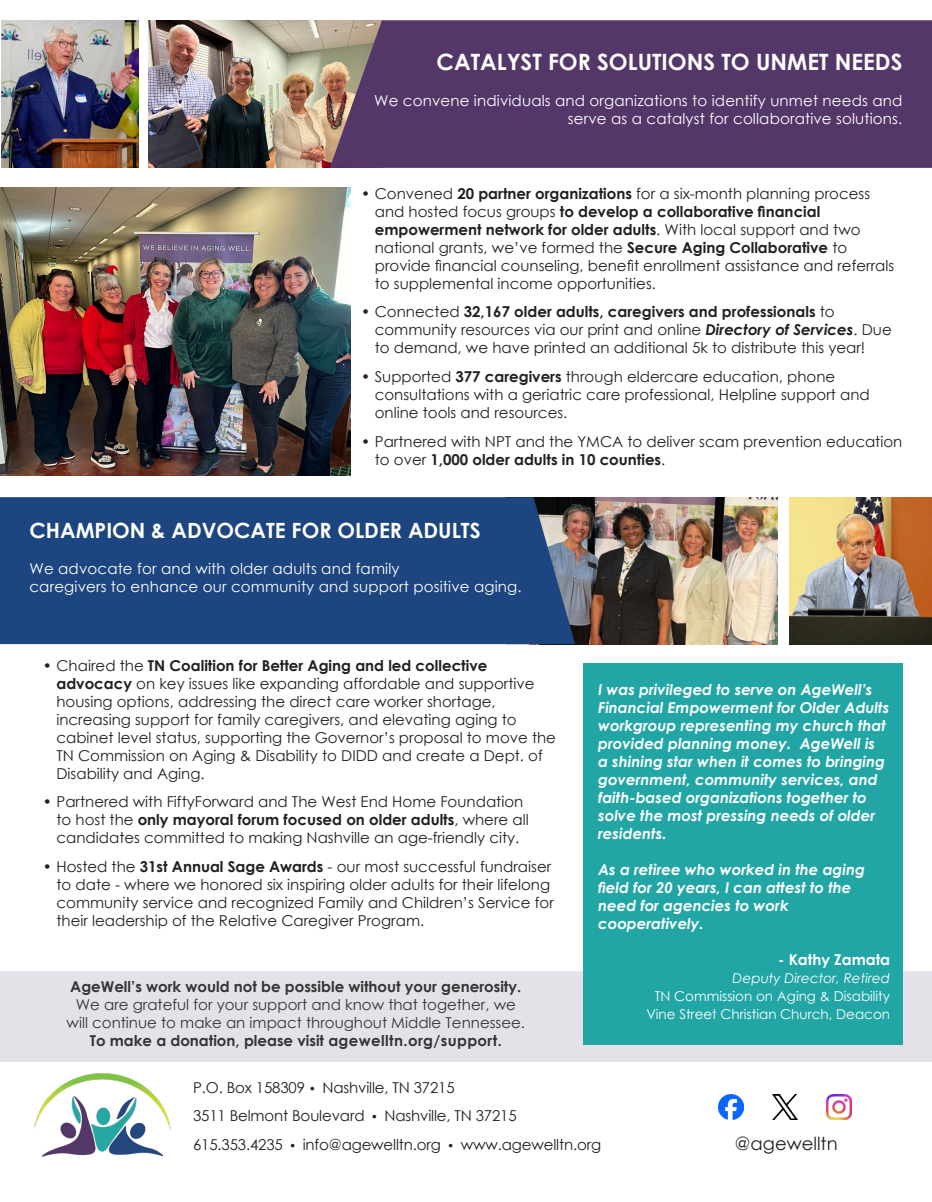
<style>
.page{position:relative;width:932px;height:1202px;background:#fff}
.page>*{position:absolute;margin:0;border:0;box-sizing:border-box;transform-origin:0 0}
.t1{font:700 22.5px "Century Gothic";color:#fff}
.t2{font:700 21px "Century Gothic";color:#fff}
.t3{font:18px "Century Gothic";color:#231f20}
.t4{font:15px/18px "Century Gothic";color:#231f20}
.t5{font:italic 700 15px/18px "Century Gothic";color:#fff}
.t6{font:700 15px/18px "Century Gothic";color:#343534;text-align:center}
.t7{font:15px/18px "Century Gothic";letter-spacing:.01em;color:#fff;text-align:right}
.t8{font:700 15px "Century Gothic";color:#fff}
.t9{font:13.5px "Century Gothic";color:#fff}
.t10{font:italic 13.5px "Century Gothic";color:#fff}
.s1{font-weight:700}
.s2{font-weight:700;font-style:italic}
.s3{font-weight:400}
.s4{font-size:12px}
</style>
<div class="page">
<img style="left:148px;top:20px;width:182px;height:148px">
<div style="left:0;top:970px;width:932px;height:91px;background:#e5e1e9"></div>
<img style="left:575px;top:497px;width:202px;height:147px">
<div style="left:0;top:497px;width:575px;height:147px;background:#1d457f"></div>
<div style="left:582px;top:663px;width:320px;height:382px;background:#22a6a5"></div>
<div style="left:330px;top:20px;width:602px;height:148px;background:#533769"></div>
<img style="left:1px;top:20px;width:138px;height:148px">
<img style="left:772px;top:1094px;width:25px;height:25px">
<img style="left:718px;top:1094px;width:25px;height:25px">
<img style="left:0;top:187px;width:350px;height:289px">
<img style="left:34px;top:1073px;width:137px;height:84px">
<img style="left:789px;top:497px;width:142px;height:147px">
<img style="left:826px;top:1094px;width:25px;height:25px">
<p class="t1" style="left:436px;top:44px;width:467px">CATALYST FOR SOLUTIONS TO UNMET NEEDS</p>
<p class="t7" style="left:374px;top:91px;width:529px">We convene individuals and organizations to identify unmet needs and serve as a catalyst for collaborative solutions.</p>
<p class="t4" style="left:375px;top:184px;width:521px;text-indent:-14px">• Convened <span class="s1">20 partner organizations</span> for a six-month planning process and hosted focus groups <span class="s1">to develop a collaborative financial empowerment network for older adults</span>. With local support and two national grants, we’ve formed the <span class="s1">Secure Aging Collaborative</span> to provide financial counseling, benefit enrollment assistance and referrals to supplemental income opportunities.</p>
<p class="t4" style="left:375px;top:303px;width:518px;text-indent:-14px">• Connected <span class="s1">32,167 older adults, caregivers and professionals</span> to community resources via our print and online <span class="s2">Directory of Services</span>. Due to demand, we have printed an additional 5k to distribute this year!</p>
<p class="t4" style="left:375px;top:367px;width:496px;text-indent:-14px">• Supported <span class="s1">377 caregivers</span> through eldercare education, phone consultations with a geriatric care professional, Helpline support and online tools and resources.</p>
<p class="t4" style="left:375px;top:432px;width:529px;text-indent:-14px">• Partnered with NPT and the YMCA to deliver scam prevention education to over <span class="s1">1,000 older adults in 10 counties</span>.</p>
<p class="t2" style="left:29px;top:514px;width:453px">CHAMPION &amp; ADVOCATE FOR OLDER ADULTS</p>
<p class="t7" style="left:29px;top:559px;width:371px">We advocate for and with older adults and family</p>
<p class="t7" style="left:29px;top:577px;width:493px">caregivers to enhance our community and support positive aging.</p>
<p class="t4" style="left:56px;top:656px;width:501px;text-indent:-13px">• Chaired the <span class="s1">TN Coalition for Better Aging and led collective advocacy</span> on key issues like expanding affordable and supportive housing options, addressing the direct care worker shortage, increasing support for family caregivers, and elevating aging to cabinet level status, supporting the Governor’s proposal to move the TN Commission on Aging &amp; Disability to DIDD and create a Dept. of Disability and Aging.</p>
<p class="t4" style="left:56px;top:792px;width:474px;text-indent:-13px">• Partnered with FiftyForward and The West End Home Foundation to host the <span class="s1">only mayoral forum focused on older adults</span>, where all candidates committed to making Nashville an age-friendly city.</p>
<p class="t4" style="left:56px;top:857px;width:499px;text-indent:-13px">• Hosted the <span class="s1">31st Annual Sage Awards</span> - our most successful fundraiser to date - where we honored six inspiring older adults for their lifelong community service and recognized Family and Children’s Service for their leadership of the Relative Caregiver Program.</p>
<p class="t6" style="left:67px;top:976px;width:460px">AgeWell’s work would not be possible without your generosity.<br><span class="s3">We are grateful for your support and know that together, we will continue to make an impact throughout Middle Tennessee.<br></span>To make a donation, please visit agewelltn.org/support.</p>
<p class="t5" style="left:598px;top:680px;width:292px">I was privileged to serve on AgeWell’s Financial Empowerment for Older Adults workgroup representing my church that provided planning money. AgeWell is<br>a shining star when it comes to bringing government, community services, and faith-based organizations together to solve the most pressing needs of older residents.</p>
<p class="t5" style="left:598px;top:860px;width:268px">As a retiree who worked in the aging field for 20 years, I can attest to the need for agencies to work cooperatively.</p>
<p class="t8" style="left:778px;top:948px;width:113px">- Kathy Zamata</p>
<p class="t10" style="left:732px;top:968px;width:159px">Deputy Director, Retired</p>
<p class="t9" style="left:654px;top:986px;width:237px">TN Commission on Aging &amp; Disability</p>
<p class="t9" style="left:646px;top:1004px;width:245px">Vine Street Christian Church, Deacon</p>
<p class="t4" style="left:193px;top:1072px;width:325px;line-height:28.5px">P.O. Box 158309 <span class="s4">•</span> Nashville, TN 37215<br>3511 Belmont Boulevard <span class="s4">•</span> Nashville, TN 37215</p>
<p class="t4" style="left:193px;top:1134px;width:409px">615.353.4235 <span class="s4">•</span> info@agewelltn.org <span class="s4">•</span> www.agewelltn.org</p>
<p class="t3" style="left:735px;top:1131px;width:104px">@agewelltn</p>
</div>
